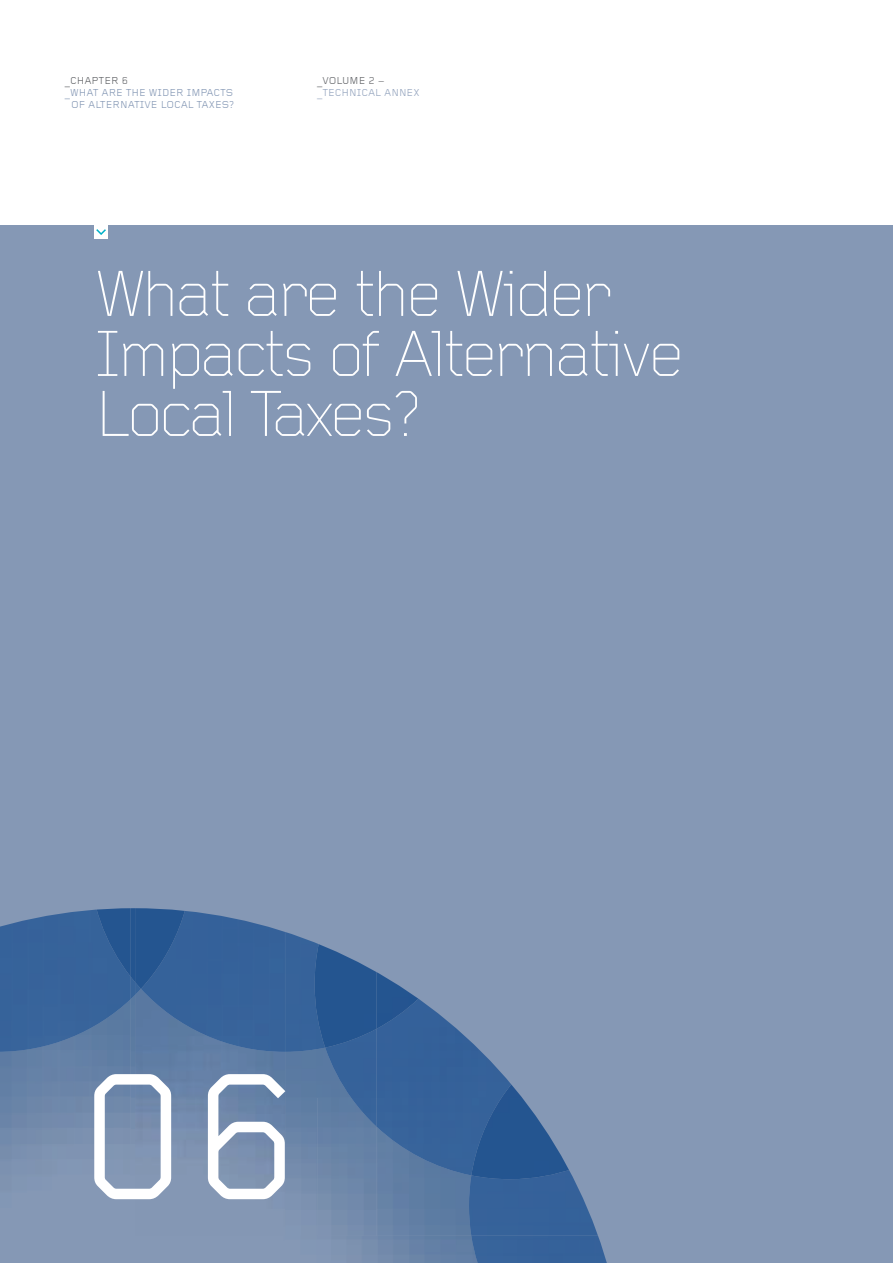
<style>
.page{position:relative;width:893px;height:1263px;background:#fff}
.page>*{position:absolute;margin:0;border:0;box-sizing:border-box;transform-origin:0 0}
.t1{font:187.5px "Foundry Gridnik";color:#fff}
.t2{font:300 67.5px/60px "Foundry Gridnik";letter-spacing:-.035em;color:#fff}
.t3{font:10.5px/12px "Foundry Gridnik";color:#8598b5;text-align:right}
.t4{font:10.5px "Foundry Gridnik";color:#616367}
.t5{font:10.5px "Foundry Gridnik";color:#94a4be}
</style>
<div class="page">
<div style="left:0;top:225px;width:893px;height:1038px;background:#8598b5"></div>
<div style="left:95px;top:225px;width:13px;height:13px;background:#fff"></div>
<svg style="left:96px;top:229px;width:10px;height:6px"></svg>
<svg style="left:0;top:908px;width:607px;height:355px"></svg>
<p class="t4" style="left:65px;top:75px;width:65px">_CHAPTER 6</p>
<p class="t3" style="left:65px;top:87px;width:171px">_WHAT ARE THE WIDER IMPACTS<br>OF ALTERNATIVE LOCAL TAXES?</p>
<p class="t4" style="left:317px;top:75px;width:69px">_VOLUME 2 –</p>
<p class="t5" style="left:317px;top:87px;width:104px">_TECHNICAL ANNEX</p>
<h2 class="t2" style="left:95px;top:266px;width:590px">What are the Wider<br>Impacts of Alternative<br>Local Taxes?</h2>
<h1 class="t1" style="left:76px;top:1036px;width:229px">06</h1>
</div>
